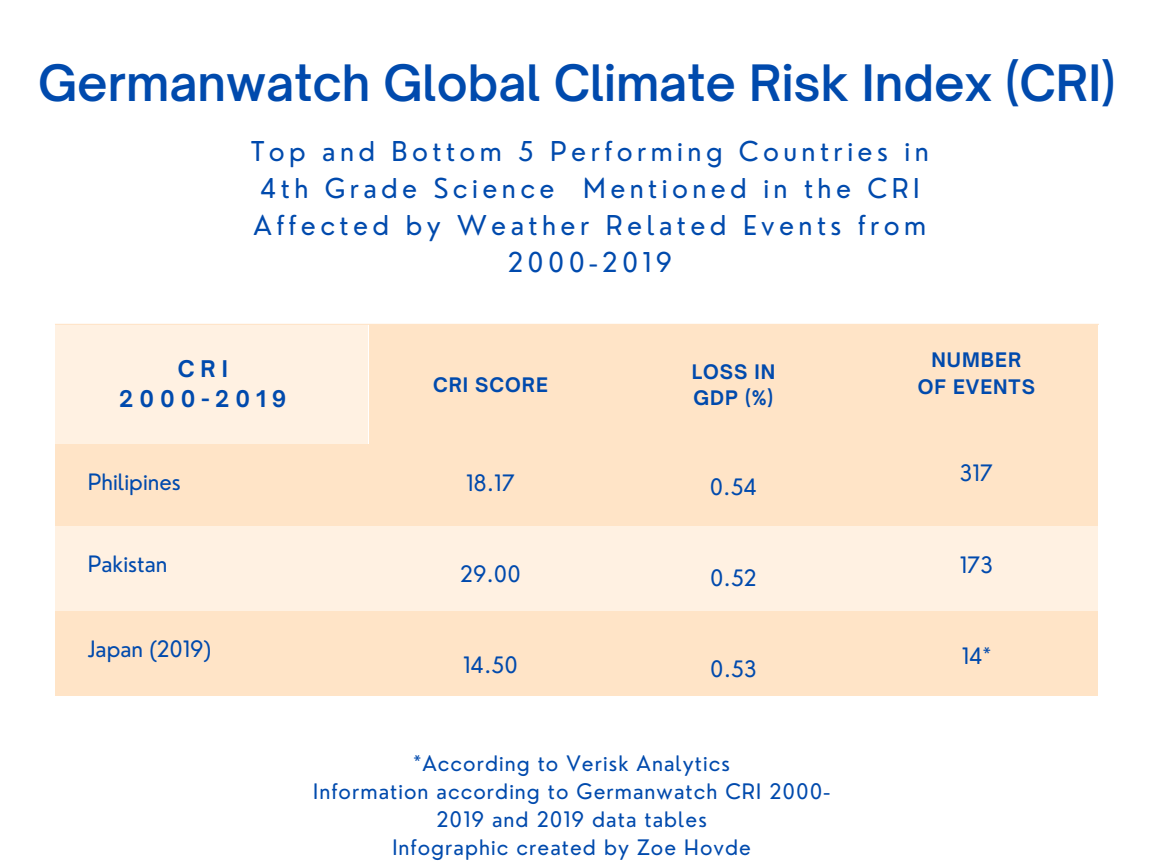
<style>
.page{position:relative;width:1152px;height:864px;background:#fff}
.page>*{position:absolute;margin:0;border:0;box-sizing:border-box;transform-origin:0 0}
.t1{font:600 48px "Open Sauce One";color:#004aad}
.t2{font:26.7px/37.2px "Nourd";letter-spacing:.165em;color:#004aad;text-align:center}
.t3{font:22.05px "Nourd";color:#004aad}
.t4{font:700 22.05px/30px "Open Sauce One";letter-spacing:.27em;color:#004aad;text-align:center}
.t5{font:20.85px/28.2px "Nourd";letter-spacing:.05em;color:#004aad;text-align:center}
.t6{font:700 19.2px/26.4px "Open Sauce One";letter-spacing:.05em;color:#004aad}
</style>
<div class="page">
<div style="left:55px;top:577px;width:1043px;height:118px;background:#ffe4c7"></div>
<div style="left:55px;top:444px;width:1043px;height:98px;background:#ffe4c7"></div>
<div style="left:55px;top:325px;width:313px;height:119px;background:#fff1e2"></div>
<div style="left:369px;top:325px;width:243px;height:119px;background:#ffe4c7"></div>
<div style="left:612px;top:325px;width:243px;height:119px;background:#ffe4c7"></div>
<div style="left:855px;top:325px;width:243px;height:119px;background:#ffe4c7"></div>
<div style="left:55px;top:527px;width:1043px;height:84px;background:#fff1e2"></div>
<hr style="left:55px;top:324px;width:1044px;height:1px;background:#ffe4c7">
<h1 class="t1" style="left:38px;top:53px;width:1079px">Germanwatch Global Climate Risk Index (CRI)</h1>
<p class="t2" style="left:251px;top:132px;width:679px">Top and Bottom 5 Performing Countries in<br>4th Grade Science Mentioned in the CRI<br>Affected by Weather Related Events from<br>2000-2019</p>
<p class="t4" style="left:119px;top:354px;width:169px">CRI<br>2000-2019</p>
<p class="t6" style="left:692px;top:358px;width:85px">LOSS IN<br>GDP (%)</p>
<p class="t6" style="left:918px;top:347px;width:119px;text-align:center">NUMBER<br>OF EVENTS</p>
<p class="t6" style="left:433px;top:371px;width:116px">CRI SCORE</p>
<p class="t3" style="left:88px;top:468px;width:95px">Philipines</p>
<p class="t3" style="left:88px;top:550px;width:81px">Pakistan</p>
<p class="t3" style="left:88px;top:635px;width:125px">Japan (2019)</p>
<p class="t3" style="left:466px;top:468px;width:50px">18.17</p>
<p class="t3" style="left:710px;top:473px;width:49px">0.54</p>
<p class="t3" style="left:460px;top:560px;width:62px">29.00</p>
<p class="t3" style="left:710px;top:564px;width:48px">0.52</p>
<p class="t3" style="left:463px;top:651px;width:56px">14.50</p>
<p class="t3" style="left:710px;top:655px;width:48px">0.53</p>
<p class="t5" style="left:313px;top:749px;width:518px">*According to Verisk Analytics<br>Information according to Germanwatch CRI 2000- 2019 and 2019 data tables<br>Infographic created by Zoe Hovde</p>
<p class="t3" style="left:960px;top:459px;width:35px">317</p>
<p class="t3" style="left:960px;top:551px;width:35px">173</p>
<p class="t3" style="left:962px;top:642px;width:31px">14*</p>
</div>
